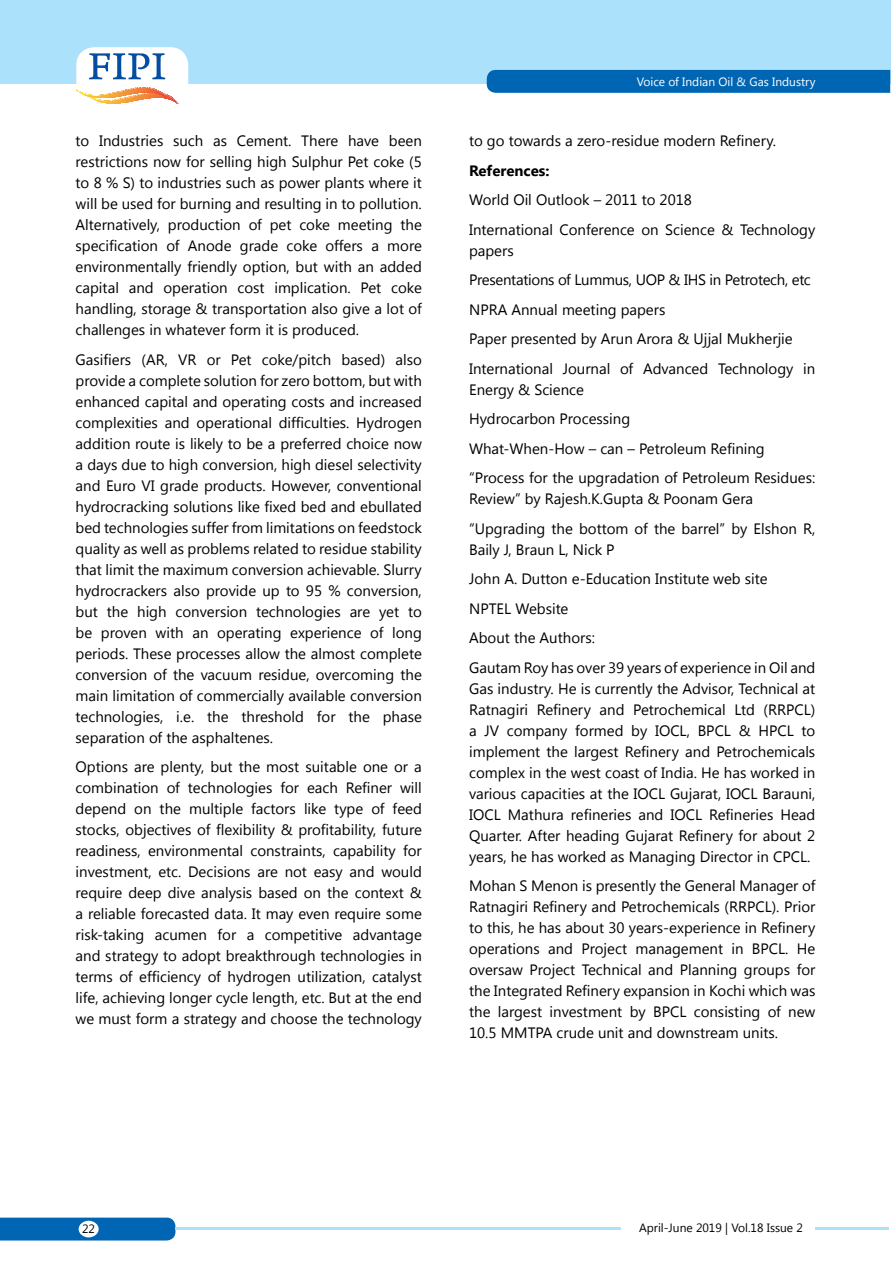
<style>
.page{position:relative;width:891px;height:1275px;background:#fff}
.page>*{position:absolute;margin:0;border:0;box-sizing:border-box;transform-origin:0 0}
.t1{font:15px/21px "Segoe UI";color:#000;text-align:justify}
.t2{font:700 15px "Segoe UI";color:#000}
.t3{font:12px "Segoe UI";color:#000}
.t4{font:12px "Segoe UI";color:#fff}
</style>
<div class="page">
<div style="left:0;top:1217px;width:176px;height:23px;background:#0066b3"></div>
<hr style="left:176px;top:1227px;width:714px;height:2px;background:#abe1fa">
<div style="left:621px;top:1220px;width:194px;height:16px;background:#fff"></div>
<div style="left:0;top:0;width:891px;height:84px;background:#abe1fa"></div>
<div style="left:487px;top:70px;width:403px;height:23px;background:#0066b3"></div>
<div style="left:76px;top:47px;width:112px;height:65px;background:#fff;border-radius:18px"></div>
<div style="left:79px;top:1220px;width:20px;height:17px;background:#fff;border-radius:50%"></div>
<svg style="left:89px;top:53px;width:76px;height:27px"></svg>
<svg style="left:76px;top:87px;width:103px;height:18px"></svg>
<p class="t1" style="left:76px;top:129px;width:348px">to Industries such as Cement. There have been restrictions now for selling high Sulphur Pet coke (5 to 8 % S) to industries such as power plants where it will be used for burning and resulting in to pollution.<br>Alternatively, production of pet coke meeting the specification of Anode grade coke offers a more environmentally friendly option, but with an added capital and operation cost implication. Pet coke handling, storage &amp; transportation also give a lot of challenges in whatever form it is produced.</p>
<p class="t1" style="left:76px;top:348px;width:348px">Gasifiers (AR, VR or Pet coke/pitch based) also provide a complete solution for zero bottom, but with enhanced capital and operating costs and increased complexities and operational difficulties. Hydrogen addition route is likely to be a preferred choice now a days due to high conversion, high diesel selectivity and Euro VI grade products. However, conventional hydrocracking solutions like fixed bed and ebullated bed technologies suffer from limitations on feedstock quality as well as problems related to residue stability that limit the maximum conversion achievable. Slurry hydrocrackers also provide up to 95 % conversion, but the high conversion technologies are yet to be proven with an operating experience of long periods. These processes allow the almost complete conversion of the vacuum residue, overcoming the main limitation of commercially available conversion technologies, i.e. the threshold for the phase separation of the asphaltenes.</p>
<p class="t1" style="left:76px;top:755px;width:348px">Options are plenty, but the most suitable one or a combination of technologies for each Refiner will depend on the multiple factors like type of feed stocks, objectives of flexibility &amp; profitability, future readiness, environmental constraints, capability for investment, etc. Decisions are not easy and would require deep dive analysis based on the context &amp; a reliable forecasted data. It may even require some risk-taking acumen for a competitive advantage and strategy to adopt breakthrough technologies in terms of efficiency of hydrogen utilization, catalyst life, achieving longer cycle length, etc. But at the end we must form a strategy and choose the technology</p>
<p class="t4" style="left:637px;top:73px;width:180px">Voice of Indian Oil &amp; Gas Industry</p>
<p class="t1" style="left:469px;top:129px;width:309px">to go towards a zero-residue modern Refinery.</p>
<p class="t2" style="left:469px;top:159px;width:82px">References:</p>
<p class="t1" style="left:469px;top:184px;width:348px;line-height:29.5px">World Oil Outlook – 2011 to 2018<br>International Conference on Science &amp; Technology</p>
<p class="t1" style="left:469px;top:235px;width:348px;line-height:29.5px;text-align:left">papers<br>Presentations of Lummus, UOP &amp; IHS in Petrotech, etc NPRA Annual meeting papers<br>Paper presented by Arun Arora &amp; Ujjal Mukherjie International Journal of Advanced Technology in</p>
<p class="t1" style="left:469px;top:374px;width:348px;line-height:29.5px;text-align:left">Energy &amp; Science<br>Hydrocarbon Processing<br>What-When-How – can – Petroleum Refining “Process for the upgradation of Petroleum Residues:</p>
<p class="t1" style="left:469px;top:483px;width:348px;line-height:29.5px">Review” by Rajesh.K.Gupta &amp; Poonam Gera “Upgrading the bottom of the barrel” by Elshon R,</p>
<p class="t1" style="left:469px;top:534px;width:348px;line-height:29.5px;text-align:left">Baily J, Braun L, Nick P<br>John A. Dutton e-Education Institute web site<br>NPTEL Website<br>About the Authors:<br>Gautam Roy has over 39 years of experience in Oil and</p>
<p class="t1" style="left:469px;top:677px;width:348px">Gas industry. He is currently the Advisor, Technical at Ratnagiri Refinery and Petrochemical Ltd (RRPCL) a JV company formed by IOCL, BPCL &amp; HPCL to implement the largest Refinery and Petrochemicals complex in the west coast of India. He has worked in various capacities at the IOCL Gujarat, IOCL Barauni, IOCL Mathura refineries and IOCL Refineries Head Quarter. After heading Gujarat Refinery for about 2 years, he has worked as Managing Director in CPCL.</p>
<p class="t1" style="left:469px;top:875px;width:348px">Mohan S Menon is presently the General Manager of Ratnagiri Refinery and Petrochemicals (RRPCL). Prior to this, he has about 30 years-experience in Refinery operations and Project management in BPCL. He oversaw Project Technical and Planning groups for the Integrated Refinery expansion in Kochi which was the largest investment by BPCL consisting of new 10.5 MMTPA crude unit and downstream units.</p>
<p class="t3" style="left:82px;top:1219px;width:14px">22</p>
<p class="t3" style="left:639px;top:1219px;width:165px">April-June 2019 | Vol.18 Issue 2</p>
</div>
